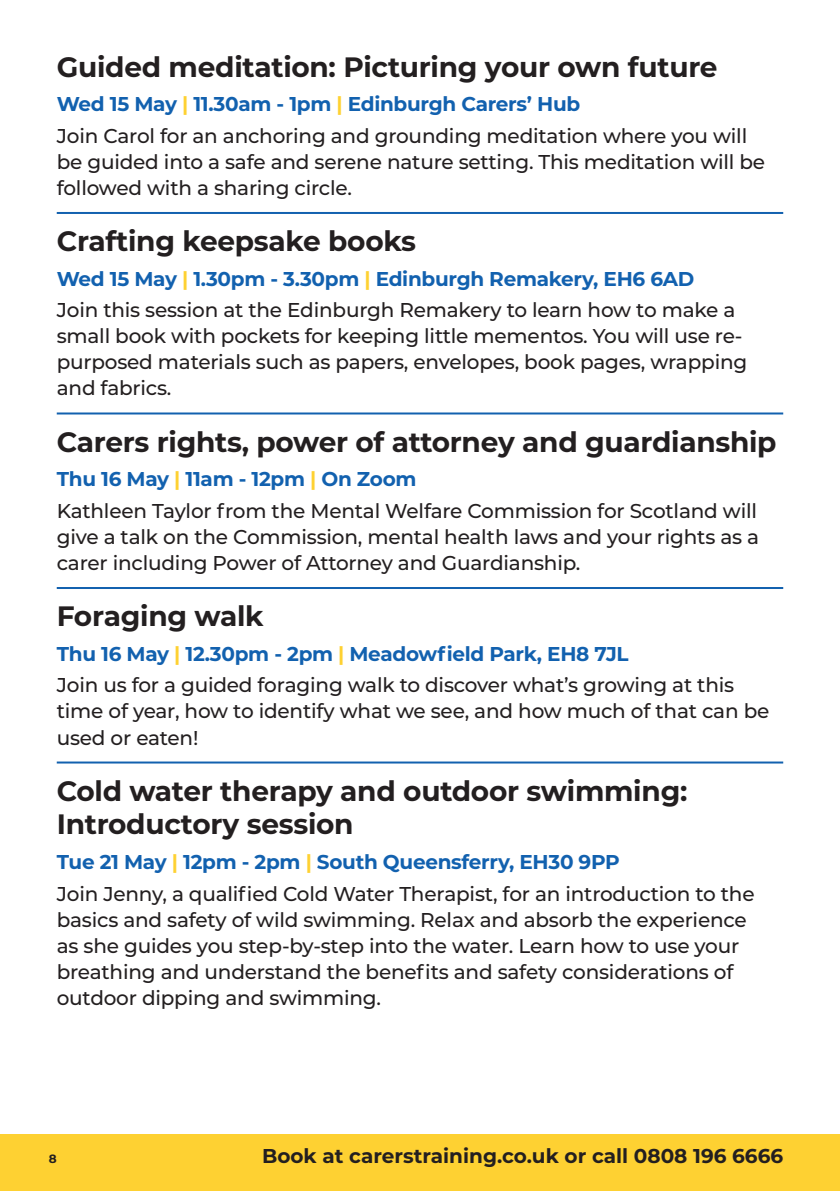
<style>
.page{position:relative;width:840px;height:1191px;background:#fff}
.page>*{position:absolute;margin:0;border:0;box-sizing:border-box;transform-origin:0 0}
.Session_Header{font:700 28px/33.6px "Montserrat";letter-spacing:-.01em;color:#231f20}
.Body_Copy_10pt{font:500 20px/26px "Montserrat";letter-spacing:-.01em;color:#231f20}
.t1{font:700 20px "Montserrat";letter-spacing:-.015em;color:#1261af}
.t2{font:700 20px "Montserrat";color:#231f20}
.t3{font:700 12px "Montserrat";color:#231f20}
.s1{color:#fed132}
</style>
<div class="page">
<div style="left:0;top:1134px;width:839px;height:57px;background:#fed132"></div>
<hr style="left:57px;top:212px;width:725px;height:2px;background:#1261af">
<hr style="left:57px;top:412px;width:725px;height:2px;background:#1261af">
<hr style="left:57px;top:587px;width:725px;height:2px;background:#1261af">
<hr style="left:57px;top:761px;width:725px;height:2px;background:#1261af">
<p class="Session_Header" style="left:57px;top:49px;width:662px">Guided meditation: Picturing your own future</p>
<p class="t1" style="left:57px;top:90px;width:524px">Wed 15 May <span class="s1">|</span> 11.30am - 1pm <span class="s1">|</span> Edinburgh Carers’ Hub</p>
<p class="Body_Copy_10pt" style="left:57px;top:122px;width:709px">Join Carol for an anchoring and grounding meditation where you will be guided into a safe and serene nature setting. This meditation will be followed with a sharing circle.</p>
<p class="Session_Header" style="left:57px;top:223px;width:360px">Crafting keepsake books</p>
<p class="t1" style="left:57px;top:264px;width:639px">Wed 15 May <span class="s1">|</span> 1.30pm - 3.30pm <span class="s1">|</span> Edinburgh Remakery, EH6 6AD</p>
<p class="Body_Copy_10pt" style="left:57px;top:296px;width:691px">Join this session at the Edinburgh Remakery to learn how to make a small book with pockets for keeping little mementos. You will use re&shy;purposed materials such as papers, envelopes, book pages, wrapping and fabrics.</p>
<p class="Session_Header" style="left:57px;top:423px;width:721px">Carers rights, power of attorney and guardianship</p>
<p class="t1" style="left:57px;top:465px;width:361px">Thu 16 May <span class="s1">|</span> 11am - 12pm <span class="s1">|</span> On Zoom</p>
<p class="Body_Copy_10pt" style="left:57px;top:497px;width:703px;text-align:justify">Kathleen Taylor from the Mental Welfare Commission for Scotland will give a talk on the Commission, mental health laws and your rights as a carer including Power of Attorney and Guardianship.</p>
<p class="Session_Header" style="left:57px;top:598px;width:208px">Foraging walk</p>
<p class="t1" style="left:57px;top:639px;width:573px">Thu 16 May <span class="s1">|</span> 12.30pm - 2pm <span class="s1">|</span> Meadowfield Park, EH8 7JL</p>
<p class="Body_Copy_10pt" style="left:57px;top:671px;width:713px">Join us for a guided foraging walk to discover what’s growing at this time of year, how to identify what we see, and how much of that can be used or eaten!</p>
<p class="Session_Header" style="left:57px;top:772px;width:631px">Cold water therapy and outdoor swimming:<br>Introductory session</p>
<p class="t1" style="left:57px;top:847px;width:564px">Tue 21 May <span class="s1">|</span> 12pm - 2pm <span class="s1">|</span> South Queensferry, EH30 9PP</p>
<p class="Body_Copy_10pt" style="left:57px;top:879px;width:699px">Join Jenny, a qualified Cold Water Therapist, for an introduction to the basics and safety of wild swimming. Relax and absorb the experience as she guides you step-by-step into the water. Learn how to use your breathing and understand the benefits and safety considerations of outdoor dipping and swimming.</p>
<p class="t3" style="left:49px;top:1149px;width:9px">8</p>
<p class="t2" style="left:262px;top:1141px;width:522px">Book at carerstraining.co.uk or call 0808 196 6666</p>
</div>
